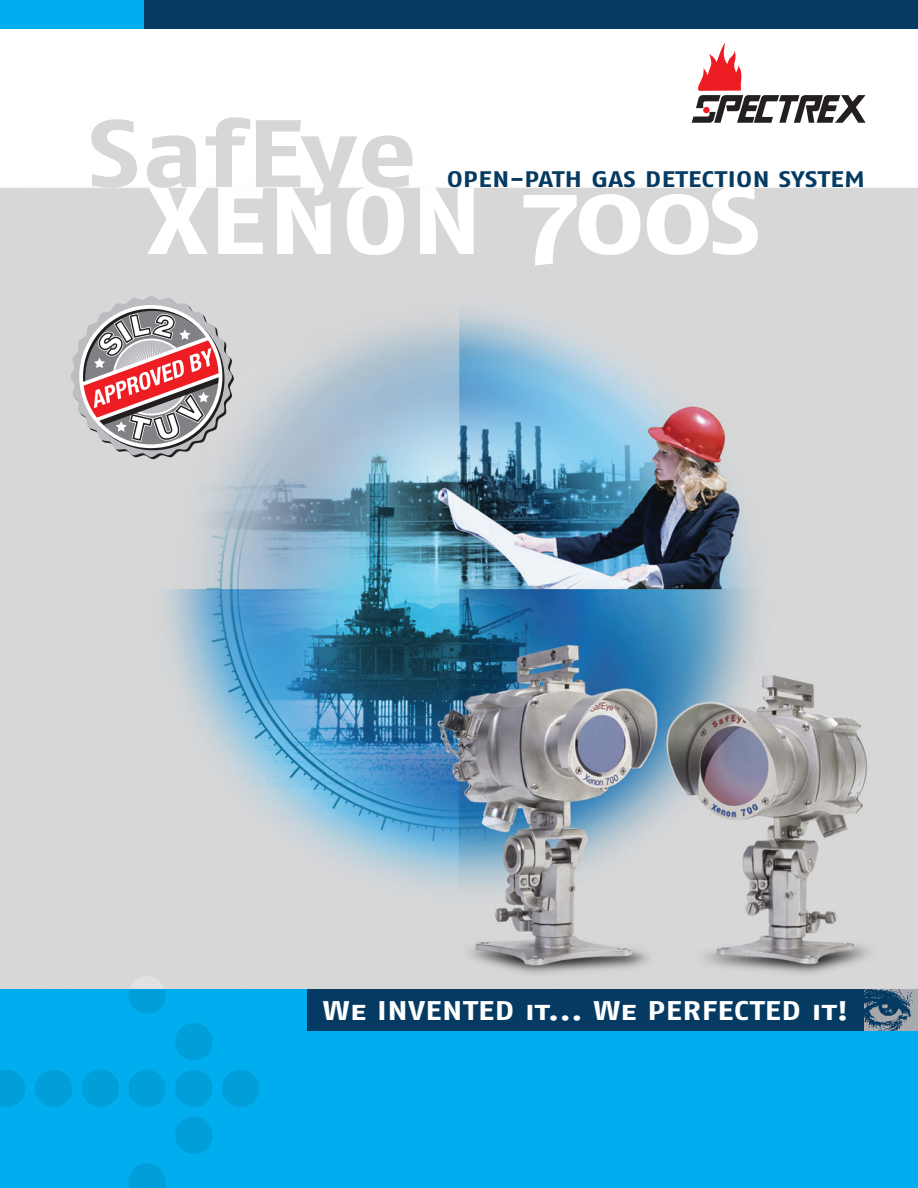
<style>
.page{position:relative;width:918px;height:1188px;background:#fff}
.page>*{position:absolute;margin:0;border:0;box-sizing:border-box;transform-origin:0 0}
.t1{font:700 95.25px "Fago No";letter-spacing:.02em;color:#fff;scale:1.2 1}
.t2{font:700 95.25px "Fago No";letter-spacing:.005em;color:#d6d7d8;scale:1.2 1}
.t3{font:27px "Fago No Bold Caps";color:#fff;scale:1.2 1}
.t4{font:22.5px "Fago No Bold Caps";letter-spacing:-.01em;color:#053a63;scale:1.2 1}
.s1{font-size:105.3px}
</style>
<div class="page">
<img style="left:0;top:28px;width:918px;height:962px">
<div style="left:0;top:0;width:918px;height:28px;background:#053a63"></div>
<div style="left:0;top:0;width:143px;height:28px;background:#00aeef"></div>
<svg style="left:0;top:976px;width:259px;height:14px;background:#c8d4d9"></svg>
<div style="left:0;top:990px;width:918px;height:198px;background:#00aeef"></div>
<svg style="left:0;top:990px;width:259px;height:198px"></svg>
<div style="left:308px;top:989px;width:556px;height:41px;background:#053a63"></div>
<svg style="left:71px;top:296px;width:163px;height:163px"></svg>
<img style="left:864px;top:989px;width:54px;height:41px">
<svg style="left:692px;top:43px;width:174px;height:80px"></svg>
<h1 class="t2" style="left:88px;top:98px;width:276px">SafEye</h1>
<p class="t4" style="left:447px;top:166px;width:350px">OPEN-PATH GAS DETECTION SYSTEM</p>
<h1 class="t1" style="left:148px;top:165px;width:512px">XENON <span class="s1">700</span>S</h1>
<p class="t3" style="left:323px;top:995px;width:440px">We INVENTED it... We PERFECTED it!</p>
</div>
